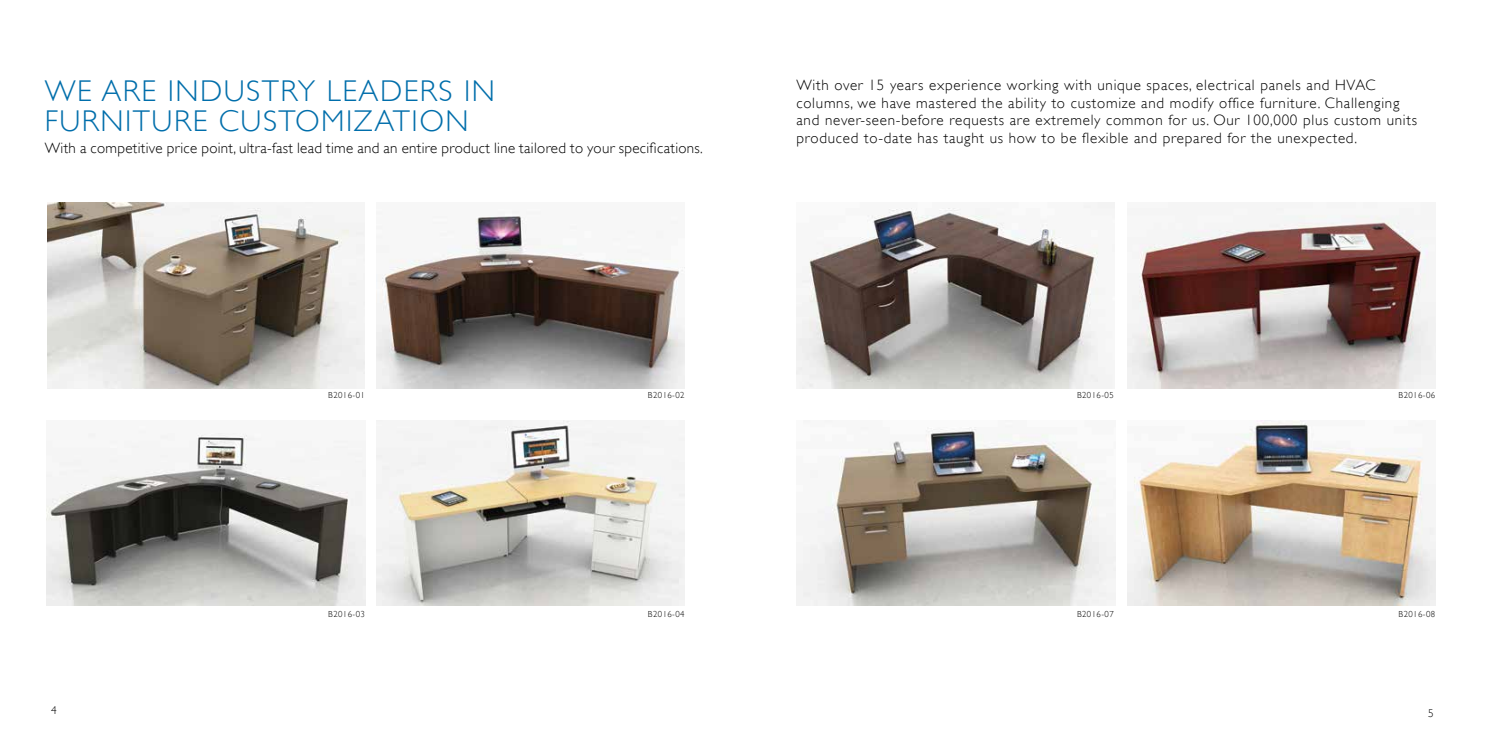
<style>
.page{position:relative;width:1485px;height:743px;background:#fff}
.page>*{position:absolute;margin:0;border:0;box-sizing:border-box;transform-origin:0 0}
.t1{font:300 30px/30px "Gill Sans";letter-spacing:.05em;color:#006eab}
.t2{font:300 15px/17.5px "Gill Sans";letter-spacing:.05em;color:#000}
.t3{font:300 15px "Gill Sans";letter-spacing:.02em;color:#000}
.t4{font:300 11.25px "Gill Sans";color:#000}
.t5{font:300 8.75px "Gill Sans";letter-spacing:.05em;color:#000}
</style>
<div class="page">
<img style="left:377px;top:420px;width:308px;height:185px">
<img style="left:47px;top:203px;width:318px;height:185px">
<img style="left:377px;top:211px;width:308px;height:177px">
<img style="left:47px;top:433px;width:319px;height:172px">
<img style="left:1127px;top:420px;width:308px;height:185px">
<img style="left:796px;top:427px;width:319px;height:178px">
<img style="left:796px;top:203px;width:318px;height:185px">
<img style="left:1127px;top:208px;width:308px;height:180px">
<h1 class="t1" style="left:45px;top:75px;width:452px">WE ARE INDUSTRY LEADERS IN<br>FURNITURE CUSTOMIZATION</h1>
<p class="t3" style="left:45px;top:139px;width:660px">With a competitive price point, ultra-fast lead time and an entire product line tailored to your specifications.</p>
<p class="t2" style="left:796px;top:76px;width:622px">With over 15 years experience working with unique spaces, electrical panels and HVAC columns, we have mastered the ability to customize and modify office furniture. Challenging and never-seen-before requests are extremely common for us. Our 100,000 plus custom units produced to-date has taught us how to be flexible and prepared for the unexpected.</p>
<p class="t5" style="left:328px;top:390px;width:38px">B2016-01</p>
<p class="t5" style="left:648px;top:390px;width:38px">B2016-02</p>
<p class="t5" style="left:1077px;top:390px;width:38px">B2016-05</p>
<p class="t5" style="left:1399px;top:390px;width:38px">B2016-06</p>
<p class="t5" style="left:328px;top:609px;width:38px">B2016-03</p>
<p class="t5" style="left:648px;top:609px;width:38px">B2016-04</p>
<p class="t5" style="left:1077px;top:609px;width:38px">B2016-07</p>
<p class="t5" style="left:1399px;top:609px;width:38px">B2016-08</p>
<p class="t4" style="left:51px;top:704px;width:7px">4</p>
<p class="t4" style="left:1428px;top:706px;width:7px">5</p>
</div>
